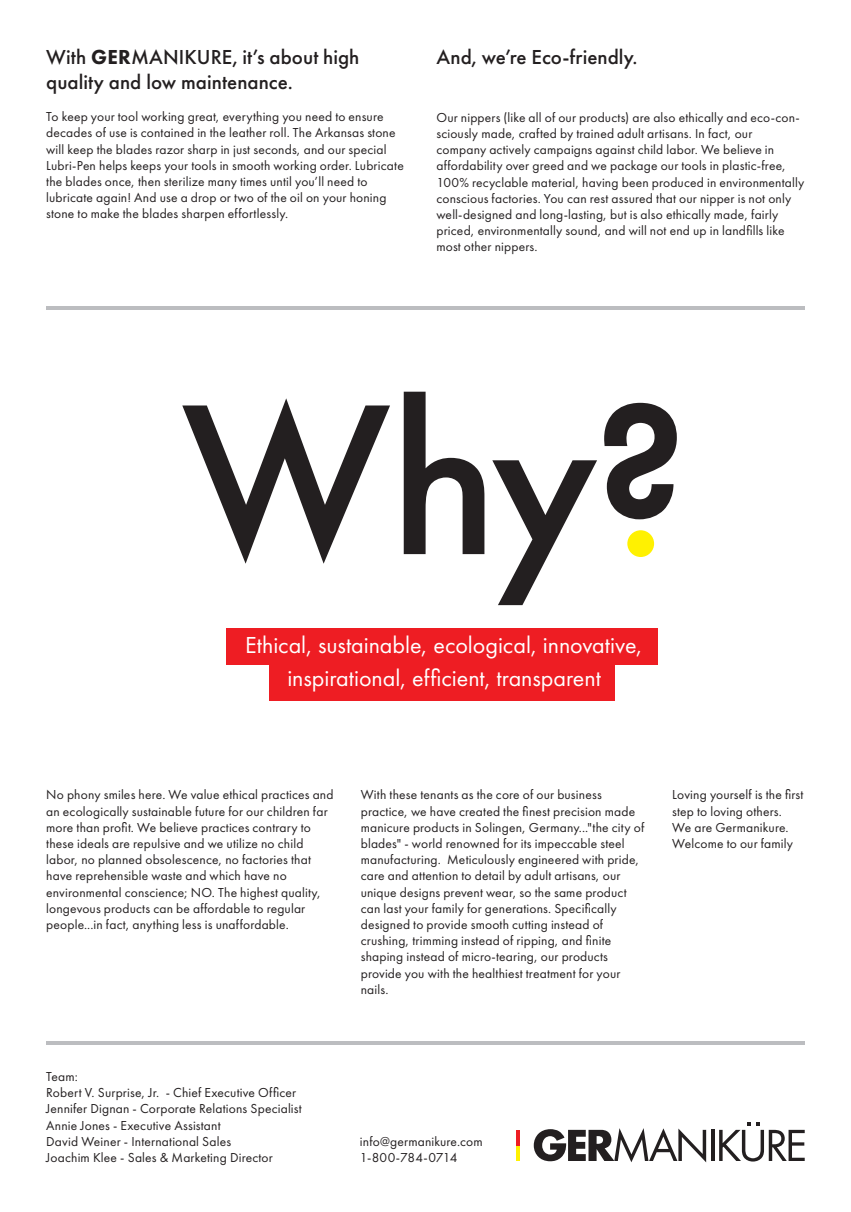
<style>
.page{position:relative;width:851px;height:1212px;background:#fff}
.page>*{position:absolute;margin:0;border:0;box-sizing:border-box;transform-origin:0 0}
.t1{font:24px/33px "Futura PT";letter-spacing:-.005em;color:#fff;text-align:center}
.t2{font:500 21px/25.2px "Futura PT";color:#231f20}
.t3{font:13.5px/16.2px "Futura PT";letter-spacing:.01em;color:#231f20}
.s1{font-weight:800}
</style>
<div class="page">
<svg style="left:182px;top:398px;width:208px;height:166px"></svg>
<svg style="left:403px;top:392px;width:81px;height:162px"></svg>
<svg style="left:492px;top:460px;width:105px;height:145px"></svg>
<svg style="left:604px;top:403px;width:72px;height:116px"></svg>
<div style="left:627px;top:530px;width:27px;height:27px;background:#fff101;border-radius:50%"></div>
<hr style="left:46px;top:1041px;width:758px;height:4px;background:#bcbdc0">
<hr style="left:46px;top:306px;width:758px;height:4px;background:#bcbdc0">
<svg style="left:533px;top:1128px;width:173px;height:34px"></svg>
<svg style="left:711px;top:1130px;width:3px;height:31px"></svg>
<hr style="left:516px;top:1145px;width:3px;height:16px;background:#fff101">
<hr style="left:516px;top:1130px;width:3px;height:15px;background:#ee1d23">
<svg style="left:719px;top:1122px;width:85px;height:39px"></svg>
<div style="left:226px;top:628px;width:432px;height:37px;background:#ee1d23"></div>
<div style="left:269px;top:661px;width:346px;height:40px;background:#ee1d23"></div>
<h2 class="t2" style="left:46px;top:44px;width:315px">With <span class="s1">GER</span>MANIKURE, it’s about high quality and low maintenance.</h2>
<p class="t3" style="left:46px;top:109px;width:359px">To keep your tool working great, everything you need to ensure decades of use is contained in the leather roll. The Arkansas stone will keep the blades razor sharp in just seconds, and our special Lubri-Pen helps keeps your tools in smooth working order. Lubricate the blades once, then sterilize many times until you’ll need to lubricate again! And use a drop or two of the oil on your honing stone to make the blades sharpen effortlessly.</p>
<h2 class="t2" style="left:436px;top:44px;width:202px">And, we’re Eco-friendly.</h2>
<p class="t3" style="left:436px;top:109px;width:369px">Our nippers (like all of our products) are also ethically and eco-con&shy;sciously made, crafted by trained adult artisans. In fact, our company actively campaigns against child labor. We believe in affordability over greed and we package our tools in plastic-free, 100% recyclable material, having been produced in environmentally conscious factories. You can rest assured that our nipper is not only well-designed and long-lasting, but is also ethically made, fairly priced, environmentally sound, and will not end up in landfills like most other nippers.</p>
<h1 class="t1" style="left:245px;top:629px;width:399px">Ethical, sustainable, ecological, innovative, inspirational, efficient, transparent</h1>
<p class="t3" style="left:46px;top:787px;width:289px">No phony smiles here. We value ethical practices and an ecologically sustainable future for our children far more than profit. We believe practices contrary to these ideals are repulsive and we utilize no child labor, no planned obsolescence, no factories that have reprehensible waste and which have no environmental conscience; NO. The highest quality, longevous products can be affordable to regular people...in fact, anything less is unaffordable.</p>
<p class="t3" style="left:360px;top:787px;width:285px">With these tenants as the core of our business practice, we have created the finest precision made manicure products in Solingen, Germany..."the city of blades" - world renowned for its impeccable steel manufacturing. Meticulously engineered with pride, care and attention to detail by adult artisans, our unique designs prevent wear, so the same product can last your family for generations. Specifically designed to provide smooth cutting instead of crushing, trimming instead of ripping, and finite shaping instead of micro-tearing, our products provide you with the healthiest treatment for your nails.</p>
<p class="t3" style="left:672px;top:787px;width:133px">Loving yourself is the first step to loving others.<br>We are Germanikure.<br>Welcome to our family</p>
<p class="t3" style="left:46px;top:1068px;width:257px">Team:<br>Robert V. Surprise, Jr. - Chief Executive Officer Jennifer Dignan - Corporate Relations Specialist Annie Jones - Executive Assistant<br>David Weiner - International Sales<br>Joachim Klee - Sales &amp; Marketing Director</p>
<p class="t3" style="left:360px;top:1133px;width:124px">info@germanikure.com<br>1-800-784-0714</p>
</div>
